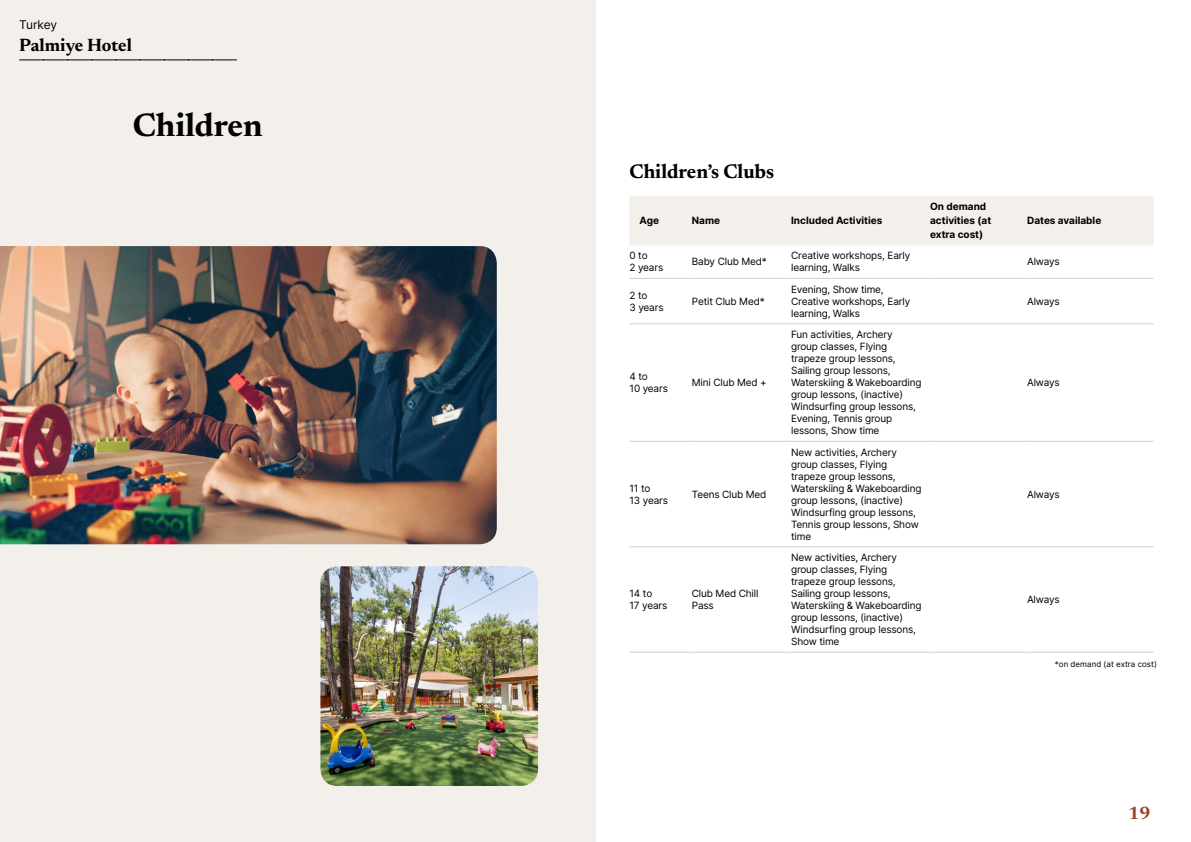
<style>
.page{position:relative;width:1191px;height:842px;background:#fff}
.page>*{position:absolute;margin:0;border:0;box-sizing:border-box;transform-origin:0 0}
.t1{font:700 33px "Newsreader 24 pt";color:#000}
.t2{font:700 20px "Newsreader 24 pt";color:#000}
.t3{font:700 18px "Newsreader 24 pt";color:#000}
.t4{font:700 18px "Newsreader 24 pt";color:#9d432c}
.t5{font:12px "Inter";letter-spacing:-.015em;color:#000}
.t6{font:10px/12px "Inter";letter-spacing:-.015em;color:#000}
.t7{font:700 10px/14px "Inter";color:#000}
.t8{font:8px "Inter";color:#000}
</style>
<div class="page">
<div style="left:0;top:0;width:595px;height:842px;background:#f3f0ec"></div>
<img style="left:0;top:246px;width:497px;height:298px">
<img style="left:320px;top:566px;width:218px;height:220px">
<svg style="left:20px;top:60px;width:217px;height:1px"></svg>
<div style="left:630px;top:196px;width:523px;height:49px;background:#f3f0ec"></div>
<hr style="left:629px;top:278px;width:63px;height:1px;background:#d7cdc1">
<hr style="left:692px;top:278px;width:99px;height:1px;background:#d7cdc1">
<hr style="left:791px;top:278px;width:139px;height:1px;background:#d7cdc1">
<hr style="left:930px;top:278px;width:97px;height:1px;background:#d7cdc1">
<hr style="left:1027px;top:278px;width:126px;height:1px;background:#d7cdc1">
<hr style="left:629px;top:323px;width:63px;height:1px;background:#d7cdc1">
<hr style="left:692px;top:323px;width:99px;height:1px;background:#d7cdc1">
<hr style="left:791px;top:323px;width:139px;height:1px;background:#d7cdc1">
<hr style="left:930px;top:323px;width:97px;height:1px;background:#d7cdc1">
<hr style="left:1027px;top:323px;width:126px;height:1px;background:#d7cdc1">
<hr style="left:629px;top:441px;width:63px;height:1px;background:#d7cdc1">
<hr style="left:692px;top:441px;width:99px;height:1px;background:#d7cdc1">
<hr style="left:791px;top:441px;width:139px;height:1px;background:#d7cdc1">
<hr style="left:930px;top:441px;width:97px;height:1px;background:#d7cdc1">
<hr style="left:1027px;top:441px;width:126px;height:1px;background:#d7cdc1">
<hr style="left:629px;top:546px;width:63px;height:1px;background:#d7cdc1">
<hr style="left:692px;top:546px;width:99px;height:1px;background:#d7cdc1">
<hr style="left:791px;top:546px;width:139px;height:1px;background:#d7cdc1">
<hr style="left:930px;top:546px;width:97px;height:1px;background:#d7cdc1">
<hr style="left:1027px;top:546px;width:126px;height:1px;background:#d7cdc1">
<hr style="left:629px;top:652px;width:63px;height:1px;background:#d7cdc1">
<hr style="left:692px;top:652px;width:99px;height:1px;background:#d7cdc1">
<hr style="left:791px;top:652px;width:139px;height:1px;background:#d7cdc1">
<hr style="left:930px;top:652px;width:97px;height:1px;background:#d7cdc1">
<hr style="left:1027px;top:652px;width:126px;height:1px;background:#d7cdc1">
<p class="t5" style="left:19px;top:15px;width:39px">Turkey</p>
<h3 class="t3" style="left:19px;top:32px;width:114px">Palmiye Hotel</h3>
<h1 class="t1" style="left:133px;top:101px;width:131px">Children</h1>
<h2 class="t2" style="left:629px;top:157px;width:146px">Children’s Clubs</h2>
<p class="t7" style="left:639px;top:213px;width:21px">Age</p>
<p class="t7" style="left:692px;top:213px;width:30px">Name</p>
<p class="t7" style="left:791px;top:213px;width:93px">Included Activities</p>
<p class="t7" style="left:930px;top:199px;width:63px">On demand activities (at extra cost)</p>
<p class="t7" style="left:1027px;top:213px;width:76px">Dates available</p>
<p class="t6" style="left:629px;top:249px;width:35px">0 to<br>2 years</p>
<p class="t6" style="left:692px;top:255px;width:76px">Baby Club Med*</p>
<p class="t6" style="left:791px;top:249px;width:121px">Creative workshops, Early learning, Walks</p>
<p class="t6" style="left:1027px;top:255px;width:34px">Always</p>
<p class="t6" style="left:629px;top:289px;width:36px">2 to<br>3 years</p>
<p class="t6" style="left:692px;top:295px;width:74px">Petit Club Med*</p>
<p class="t6" style="left:791px;top:283px;width:121px">Evening, Show time,<br>Creative workshops, Early learning, Walks</p>
<p class="t6" style="left:1027px;top:295px;width:34px">Always</p>
<p class="t6" style="left:629px;top:370px;width:40px">4 to<br>10 years</p>
<p class="t6" style="left:692px;top:376px;width:76px">Mini Club Med +</p>
<p class="t6" style="left:629px;top:482px;width:40px">11 to<br>13 years</p>
<p class="t6" style="left:692px;top:488px;width:76px">Teens Club Med</p>
<p class="t6" style="left:629px;top:587px;width:39px">14 to<br>17 years</p>
<p class="t6" style="left:692px;top:587px;width:68px">Club Med Chill<br>Pass</p>
<p class="t6" style="left:791px;top:328px;width:132px">Fun activities, Archery group classes, Flying trapeze group lessons,<br>Sailing group lessons,<br>Waterskiing &amp; Wakeboarding group lessons, (inactive)<br>Windsurfing group lessons,<br>Evening, Tennis group lessons, Show time</p>
<p class="t6" style="left:791px;top:446px;width:132px">New activities, Archery group classes, Flying trapeze group lessons,<br>Waterskiing &amp; Wakeboarding group lessons, (inactive)<br>Windsurfing group lessons,<br>Tennis group lessons, Show time</p>
<p class="t6" style="left:791px;top:551px;width:132px">New activities, Archery group classes, Flying trapeze group lessons,<br>Sailing group lessons,<br>Waterskiing &amp; Wakeboarding group lessons, (inactive)<br>Windsurfing group lessons,<br>Show time</p>
<p class="t6" style="left:1027px;top:376px;width:34px">Always</p>
<p class="t6" style="left:1027px;top:488px;width:34px">Always</p>
<p class="t6" style="left:1027px;top:593px;width:34px">Always</p>
<p class="t8" style="left:1055px;top:658px;width:104px">*on demand (at extra cost)</p>
<h3 class="t4" style="left:1128px;top:800px;width:24px">19</h3>
</div>
